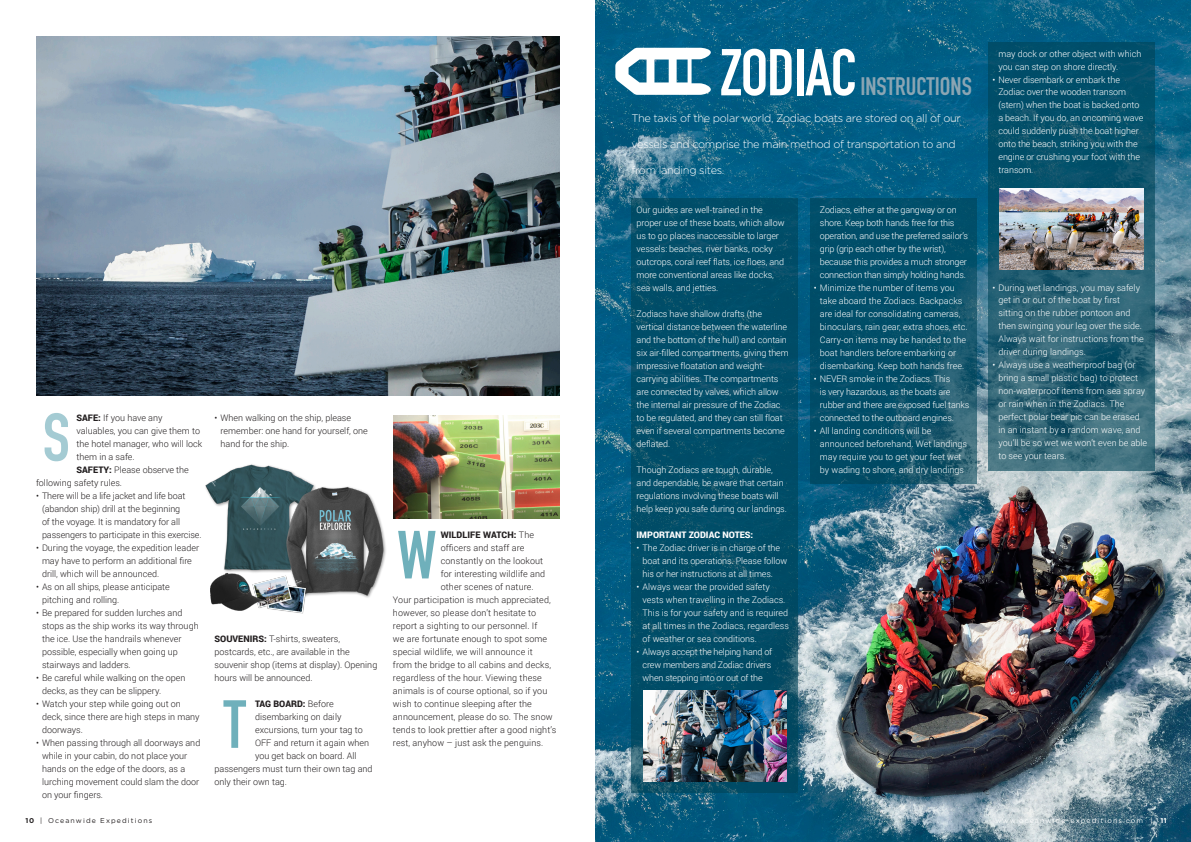
<style>
.page{position:relative;width:1191px;height:842px;background:#fff}
.page>*{position:absolute;margin:0;border:0;box-sizing:border-box;transform-origin:0 0}
.t1{font:700 66.8px "DIN Condensed";color:#6fb0bb}
.t2{font:700 66.8px "DIN Condensed";color:#a4cbd3}
.t3{font:700 65px "DIN Condensed";letter-spacing:-.02em;color:#fff}
.t4{font:700 25px "DIN Condensed";color:#8ba5b3}
.t5{font:300 11px "Gotham Rounded";letter-spacing:-.03em;color:#fff}
.t6{font:300 9px/13px "Roboto";letter-spacing:-.01em;color:#fff}
.t7{font:300 9px/13px "Roboto";color:#231f20}
.t8{font:900 9px "Roboto";color:#231f20}
.t9{font:900 9px "Roboto";color:#fff}
.t10{font:7px "Gotham Rounded";letter-spacing:.16em;color:#fff}
.t11{font:7px "Gotham Rounded";letter-spacing:.16em;color:#231f20}
.s1{font-weight:900}
.s2{font-weight:300}
.s3{font-family:"Gotham";font-weight:700}
</style>
<div class="page">
<img style="left:595px;top:0;width:596px;height:842px">
<img style="left:36px;top:36px;width:523px;height:359px">
<img style="left:205px;top:464px;width:181px;height:134px">
<img style="left:210px;top:571px;width:97px;height:43px">
<svg style="left:615px;top:48px;width:96px;height:47px"></svg>
<img style="left:393px;top:415px;width:166px;height:104px">
<svg style="left:631px;top:198px;width:167px;height:595px;background:#024d68"></svg>
<svg style="left:810px;top:198px;width:166px;height:285px;background:#07506a"></svg>
<svg style="left:988px;top:42px;width:167px;height:429px;background:#1e5d71"></svg>
<img style="left:999px;top:188px;width:144px;height:81px">
<img style="left:643px;top:690px;width:144px;height:91px">
<h1 class="t2" style="left:43px;top:393px;width:29px">S</h1>
<p class="t7" style="left:77px;top:411px;width:87px"><span class="s1">SAFE:</span> If you have any</p>
<p class="t7" style="left:77px;top:424px;width:125px">valuables, you can give them to</p>
<p class="t7" style="left:77px;top:437px;width:127px">the hotel manager, who will lock</p>
<p class="t7" style="left:77px;top:450px;width:60px">them in a safe.</p>
<p class="t7" style="left:77px;top:463px;width:114px"><span class="s1">SAFETY:</span> Please observe the</p>
<p class="t7" style="left:36px;top:476px;width:88px">following safety rules.</p>
<p class="t7" style="left:42px;top:489px;width:161px;text-indent:-6px">• There will be a life jacket and life boat (abandon ship) drill at the beginning<br>of the voyage. It is mandatory for all passengers to participate in this exercise.</p>
<p class="t7" style="left:42px;top:541px;width:159px;text-indent:-6px">• During the voyage, the expedition leader may have to perform an additional fire drill, which will be announced.</p>
<p class="t7" style="left:42px;top:580px;width:129px;text-indent:-6px">• As on all ships, please anticipate pitching and rolling.</p>
<p class="t7" style="left:42px;top:606px;width:158px;text-indent:-6px">• Be prepared for sudden lurches and stops as the ship works its way through the ice. Use the handrails whenever possible, especially when going up stairways and ladders.</p>
<p class="t7" style="left:42px;top:671px;width:145px;text-indent:-6px">• Be careful while walking on the open decks, as they can be slippery.</p>
<p class="t7" style="left:42px;top:697px;width:159px;text-indent:-6px">• Watch your step while going out on deck, since there are high steps in many doorways.</p>
<p class="t7" style="left:42px;top:736px;width:160px;text-indent:-6px">• When passing through all doorways and while in your cabin, do not place your hands on the edge of the doors, as a lurching movement could slam the door on your fingers.</p>
<p class="t7" style="left:220px;top:411px;width:149px;text-indent:-6px">• When walking on the ship, please remember: one hand for yourself, one hand for the ship.</p>
<p class="t7" style="left:214px;top:632px;width:164px"><span class="s1">SOUVENIRS:</span> T-shirts, sweaters, postcards, etc., are available in the souvenir shop (items at display). Opening hours will be announced.</p>
<p class="t8" style="left:255px;top:697px;width:80px">TAG BOARD: <span class="s2">Before</span></p>
<p class="t7" style="left:255px;top:710px;width:88px">disembarking on daily</p>
<p class="t7" style="left:255px;top:723px;width:109px">excursions, turn your tag to</p>
<p class="t7" style="left:255px;top:736px;width:116px">OFF and return it again when</p>
<p class="t7" style="left:255px;top:749px;width:103px">you get back on board. All</p>
<p class="t7" style="left:214px;top:762px;width:159px">passengers must turn their own tag and</p>
<p class="t7" style="left:214px;top:775px;width:74px">only their own tag.</p>
<h1 class="t1" style="left:224px;top:679px;width:24px">T</h1>
<p class="t8" style="left:441px;top:528px;width:95px">WILDLIFE WATCH: <span class="s2">The</span></p>
<p class="t7" style="left:441px;top:541px;width:85px">officers and staff are</p>
<p class="t7" style="left:441px;top:554px;width:104px">constantly on the lookout</p>
<p class="t7" style="left:441px;top:567px;width:106px">for interesting wildlife and</p>
<p class="t7" style="left:441px;top:580px;width:94px">other scenes of nature.</p>
<p class="t7" style="left:393px;top:593px;width:159px">Your participation is much appreciated,</p>
<p class="t7" style="left:393px;top:606px;width:145px">however, so please don’t hesitate to</p>
<p class="t7" style="left:393px;top:619px;width:146px">report a sighting to our personnel. If</p>
<p class="t7" style="left:393px;top:632px;width:156px">we are fortunate enough to spot some</p>
<p class="t7" style="left:393px;top:645px;width:141px">special wildlife, we will announce it</p>
<p class="t7" style="left:393px;top:658px;width:160px">from the bridge to all cabins and decks,</p>
<p class="t7" style="left:393px;top:670px;width:150px">regardless of the hour. Viewing these</p>
<p class="t7" style="left:393px;top:683px;width:156px">animals is of course optional, so if you</p>
<p class="t7" style="left:393px;top:696px;width:140px">wish to continue sleeping after the</p>
<p class="t7" style="left:393px;top:709px;width:161px">announcement, please do so. The snow</p>
<p class="t7" style="left:393px;top:722px;width:165px">tends to look prettier after a good night’s</p>
<p class="t7" style="left:393px;top:735px;width:152px">rest, anyhow – just ask the penguins.</p>
<h1 class="t1" style="left:397px;top:510px;width:41px">W</h1>
<h2 class="t3" style="left:720px;top:29px;width:138px">ZODIAC</h2>
<h3 class="t4" style="left:860px;top:70px;width:113px">INSTRUCTIONS</h3>
<p class="t5" style="left:631px;top:110px;width:331px">The taxis of the polar world, Zodiac boats are stored on all of our</p>
<p class="t5" style="left:631px;top:136px;width:326px">vessels and comprise the main method of transportation to and</p>
<p class="t5" style="left:631px;top:162px;width:94px">from landing sites.</p>
<p class="t6" style="left:636px;top:203px;width:150px">Our guides are well-trained in the proper use of these boats, which allow us to go places inaccessible to larger vessels: beaches, river banks, rocky outcrops, coral reef flats, ice floes, and more conventional areas like docks, sea walls, and jetties.</p>
<p class="t6" style="left:636px;top:307px;width:154px">Zodiacs have shallow drafts (the vertical distance between the waterline and the bottom of the hull) and contain six air-filled compartments, giving them impressive floatation and weight&shy;carrying abilities. The compartments are connected by valves, which allow the internal air pressure of the Zodiac to be regulated, and they can still float even if several compartments become deflated.</p>
<p class="t6" style="left:636px;top:463px;width:152px">Though Zodiacs are tough, durable, and dependable, be aware that certain regulations involving these boats will help keep you safe during our landings.</p>
<p class="t9" style="left:636px;top:528px;width:118px">IMPORTANT ZODIAC NOTES:</p>
<p class="t6" style="left:642px;top:541px;width:146px;text-indent:-6px">• The Zodiac driver is in charge of the boat and its operations. Please follow his or her instructions at all times.</p>
<p class="t6" style="left:642px;top:580px;width:148px;text-indent:-6px">• Always wear the provided safety vests when travelling in the Zodiacs.<br>This is for your safety and is required at all times in the Zodiacs, regardless of weather or sea conditions.</p>
<p class="t6" style="left:636px;top:645px;width:137px;text-align:center">• Always accept the helping hand of crew members and Zodiac drivers when stepping into or out of the</p>
<p class="t6" style="left:820px;top:203px;width:150px">Zodiacs, either at the gangway or on shore. Keep both hands free for this operation, and use the preferred sailor’s grip (grip each other by the wrist), because this provides a much stronger connection than simply holding hands.</p>
<p class="t6" style="left:820px;top:281px;width:149px;text-indent:-6px">• Minimize the number of items you take aboard the Zodiacs. Backpacks are ideal for consolidating cameras, binoculars, rain gear, extra shoes, etc.<br>Carry-on items may be handed to the boat handlers before embarking or disembarking. Keep both hands free.</p>
<p class="t6" style="left:820px;top:372px;width:151px;text-indent:-6px">• NEVER smoke in the Zodiacs. This<br>is very hazardous, as the boats are rubber and there are exposed fuel tanks connected to the outboard engines.</p>
<p class="t6" style="left:820px;top:424px;width:149px;text-indent:-6px">• All landing conditions will be announced beforehand. Wet landings may require you to get your feet wet by wading to shore, and dry landings</p>
<p class="t6" style="left:998px;top:47px;width:144px">may dock or other object with which you can step on shore directly.</p>
<p class="t6" style="left:998px;top:72px;width:146px;text-indent:-6px">• Never disembark or embark the<br>Zodiac over the wooden transom (stern) when the boat is backed onto a beach. If you do, an oncoming wave could suddenly push the boat higher onto the beach, striking you with the engine or crushing your foot with the transom.</p>
<p class="t6" style="left:998px;top:280px;width:147px;text-indent:-6px">• During wet landings, you may safely get in or out of the boat by first sitting on the rubber pontoon and then swinging your leg over the side.<br>Always wait for instructions from the driver during landings.</p>
<p class="t6" style="left:998px;top:358px;width:150px;text-indent:-6px">• Always use a weatherproof bag (or bring a small plastic bag) to protect non-waterproof items from sea spray or rain when in the Zodiacs. The perfect polar bear pic can be erased in an instant by a random wave, and you’ll be so wet we won’t even be able to see your tears.</p>
<p class="t11" style="left:26px;top:815px;width:128px"><span class="s3">10</span> | Oceanwide Expeditions</p>
<p class="t10" style="left:995px;top:815px;width:173px">www.oceanwide-expeditions.com | <span class="s3">11</span></p>
</div>
